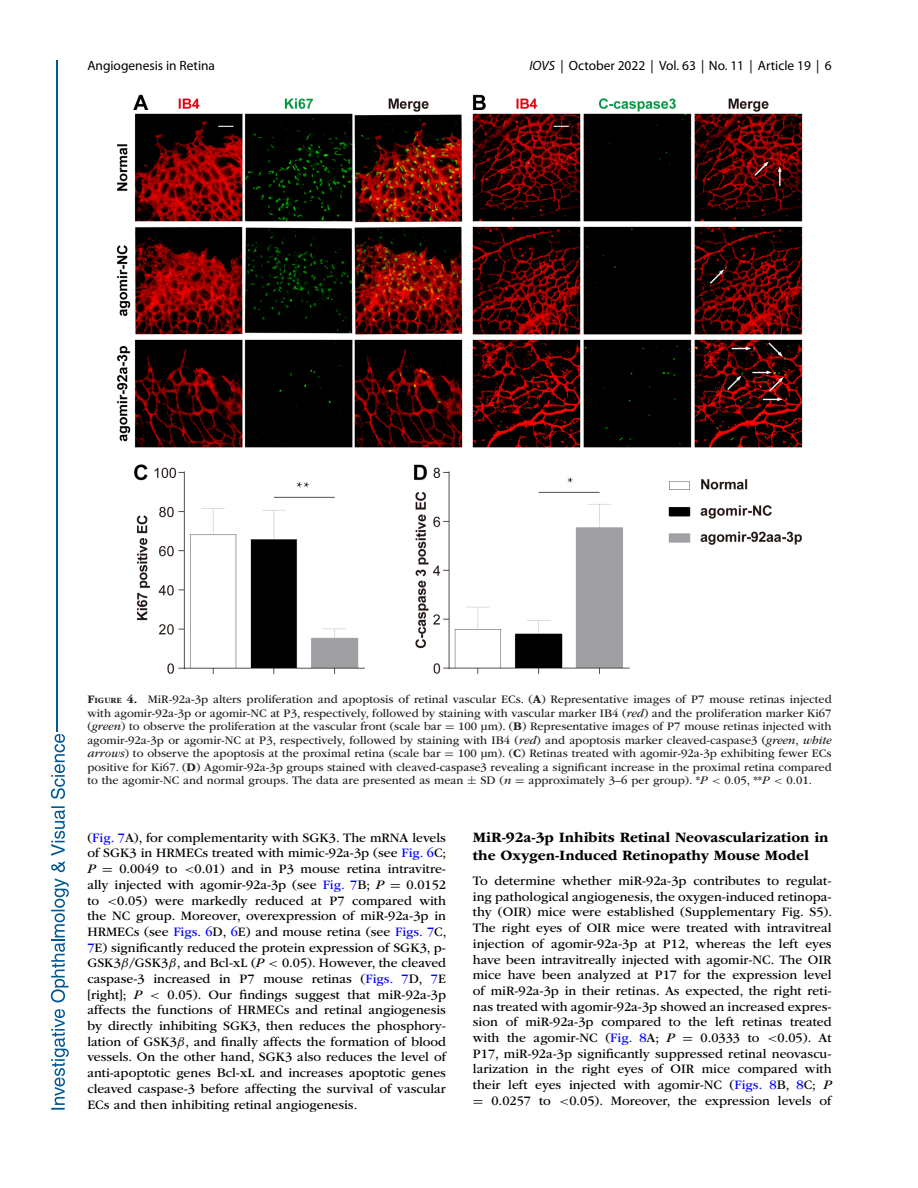
<style>
.page{position:relative;width:918px;height:1188px;background:#fff}
.page>*{position:absolute;margin:0;border:0;box-sizing:border-box;transform-origin:0 0}
.t1{font:700 15px/18px "ITC Garamond Std";color:#000}
.t2{font:13.5px/15.8px "ITC Garamond Std";color:#000;text-align:justify}
.t3{font:13.5px "Myriad Pro";color:#000}
.t4{font:12px/13.5px "ITC Garamond Std";color:#231f20;text-align:justify}
.s1{font-style:italic}
.s2{font-weight:700}
.s3{font-weight:700;font-size:8.4px}
.s4{font-family:"MTSY"}
.s5{font-family:"RMTMI"}
.s6{color:#00f}
</style>
<div class="page">
<hr style="left:57px;top:60px;width:1px;height:672px;background:#005892">
<svg style="left:51px;top:734px;width:18px;height:376px"></svg>
<img style="left:116px;top:94px;width:687px;height:581px">
<p class="t3" style="left:87px;top:57px;width:129px">Angiogenesis in Retina</p>
<p class="t3" style="left:529px;top:57px;width:304px"><span class="s1">IOVS</span> | October 2022 | Vol. 63 | No. 11 | Article 19 | 6</p>
<p class="t4" style="left:87px;top:694px;width:746px"><span class="s2">F</span><span class="s3">IGURE</span> <span class="s2">4.</span> MiR-92a-3p alters proliferation and apoptosis of retinal vascular ECs. (<span class="s2">A</span>) Representative images of P7 mouse retinas injected with agomir-92a-3p or agomir-NC at P3, respectively, followed by staining with vascular marker IB4 (<span class="s1">red</span>) and the proliferation marker Ki67 (<span class="s1">green</span>) to observe the proliferation at the vascular front (scale bar <span class="s4">=</span> 100 μm). (<span class="s2">B</span>) Representative images of P7 mouse retinas injected with agomir-92a-3p or agomir-NC at P3, respectively, followed by staining with IB4 (<span class="s1">red</span>) and apoptosis marker cleaved-caspase3 (<span class="s1">green</span>, <span class="s1">white arrows</span>) to observe the apoptosis at the proximal retina (scale bar <span class="s4">=</span> 100 μm). (<span class="s2">C</span>) Retinas treated with agomir-92a-3p exhibiting fewer ECs positive for Ki67. (<span class="s2">D</span>) Agomir-92a-3p groups stained with cleaved-caspase3 revealing a significant increase in the proximal retina compared to the agomir-NC and normal groups. The data are presented as mean <span class="s4">±</span> SD (<span class="s1">n</span> <span class="s4">=</span> approximately 3–6 per group). *<span class="s1">P</span> <span class="s5">&lt;</span> 0.05, **<span class="s1">P</span> <span class="s5">&lt;</span> 0.01.</p>
<p class="t2" style="left:87px;top:831px;width:361px">(<span class="s6">Fig. 7</span>A), for complementarity with SGK3. The mRNA levels of SGK3 in HRMECs treated with mimic-92a-3p (see <span class="s6">Fig. 6</span>C; <span class="s1">P</span> <span class="s4">=</span> 0.0049 to <span class="s5">&lt;</span>0.01) and in P3 mouse retina intravitre&shy;ally injected with agomir-92a-3p (see <span class="s6">Fig. 7</span>B; <span class="s1">P</span> <span class="s4">=</span> 0.0152 to <span class="s5">&lt;</span>0.05) were markedly reduced at P7 compared with the NC group. Moreover, overexpression of miR-92a-3p in HRMECs (see <span class="s6">Figs. 6</span>D, <span class="s6">6</span>E) and mouse retina (see <span class="s6">Figs. 7</span>C, <span class="s6">7</span>E) significantly reduced the protein expression of SGK3, p-GSK3<span class="s5">β</span>/GSK3<span class="s5">β</span>, and Bcl-xL (<span class="s1">P</span> <span class="s5">&lt;</span> 0.05). However, the cleaved caspase-3 increased in P7 mouse retinas (<span class="s6">Figs. 7</span>D, <span class="s6">7</span>E [right]; <span class="s1">P</span> <span class="s5">&lt;</span> 0.05). Our findings suggest that miR-92a-3p affects the functions of HRMECs and retinal angiogenesis by directly inhibiting SGK3, then reduces the phosphory&shy;lation of GSK3<span class="s5">β</span>, and finally affects the formation of blood vessels. On the other hand, SGK3 also reduces the level of anti-apoptotic genes Bcl-xL and increases apoptotic genes cleaved caspase-3 before affecting the survival of vascular ECs and then inhibiting retinal angiogenesis.</p>
<p class="t1" style="left:473px;top:829px;width:357px">MiR-92a-3p Inhibits Retinal Neovascularization in the Oxygen-Induced Retinopathy Mouse Model</p>
<p class="t2" style="left:473px;top:874px;width:361px">To determine whether miR-92a-3p contributes to regulat&shy;ing pathological angiogenesis, the oxygen-induced retinopa&shy;thy (OIR) mice were established (Supplementary Fig. S5).<br>The right eyes of OIR mice were treated with intravitreal injection of agomir-92a-3p at P12, whereas the left eyes have been intravitreally injected with agomir-NC. The OIR mice have been analyzed at P17 for the expression level of miR-92a-3p in their retinas. As expected, the right reti&shy;nas treated with agomir-92a-3p showed an increased expres&shy;sion of miR-92a-3p compared to the left retinas treated with the agomir-NC (<span class="s6">Fig. 8</span>A; <span class="s1">P</span> <span class="s4">=</span> 0.0333 to <span class="s5">&lt;</span>0.05). At P17, miR-92a-3p significantly suppressed retinal neovascu&shy;larization in the right eyes of OIR mice compared with their left eyes injected with agomir-NC (<span class="s6">Figs. 8</span>B, <span class="s6">8</span>C; <span class="s1">P </span><span class="s4">=</span> 0.0257 to <span class="s5">&lt;</span>0.05). Moreover, the expression levels of</p>
</div>
